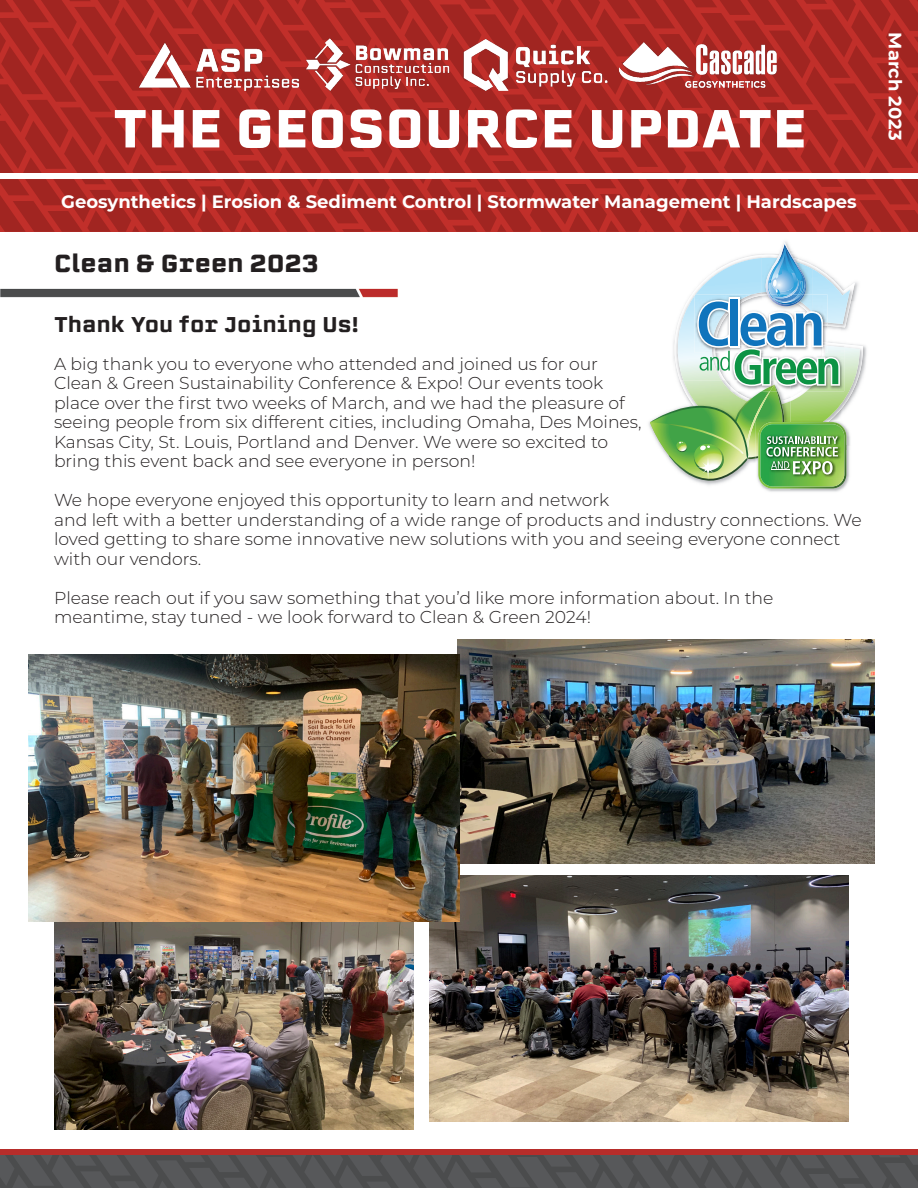
<style>
.page{position:relative;width:918px;height:1188px;background:#fff}
.page>*{position:absolute;margin:0;border:0;box-sizing:border-box;transform-origin:0 0}
.t1{font:700 52.5px "Erbaum";color:#fff}
.t2{font:700 24px "Erbaum";color:#231f20}
.t3{font:500 21px "Erbaum";color:#231f20}
.t4{font:700 18px "Montserrat";color:#fff}
.t5{font:300 17.25px/19.5px "Montserrat";color:#231f20}
</style>
<div class="page">
<svg style="left:0;top:0;width:918px;height:232px;background:#ac2925"></svg>
<div style="left:0;top:174px;width:918px;height:5px;background:#fff"></div>
<img style="left:0;top:288px;width:398px;height:10px">
<svg style="left:0;top:1155px;width:918px;height:33px;background:#525355"></svg>
<div style="left:0;top:1150px;width:918px;height:5px;background:#b72d2a"></div>
<img style="left:127px;top:25px;width:664px;height:74px">
<img style="left:54px;top:921px;width:360px;height:209px">
<img style="left:863px;top:345px;width:3px;height:30px">
<img style="left:765px;top:489px;width:77px;height:3px">
<img style="left:649px;top:242px;width:214px;height:247px">
<img style="left:430px;top:876px;width:419px;height:245px">
<img style="left:457px;top:639px;width:418px;height:225px">
<img style="left:29px;top:654px;width:431px;height:267px">
<p class="t1" style="left:113px;top:91px;width:695px">THE GEOSOURCE UPDATE</p>
<p class="t4" style="left:61px;top:188px;width:797px">Geosynthetics | Erosion &amp; Sediment Control | Stormwater Management | Hardscapes</p>
<p class="t2" style="left:54px;top:246px;width:266px">Clean &amp; Green 2023</p>
<p class="t3" style="left:54px;top:310px;width:306px">Thank You for Joining Us!</p>
<p class="t5" style="left:54px;top:353px;width:589px">A big thank you to everyone who attended and joined us for our Clean &amp; Green Sustainability Conference &amp; Expo! Our events took place over the first two weeks of March, and we had the pleasure of seeing people from six different cities, including Omaha, Des Moines, Kansas City, St. Louis, Portland and Denver. We were so excited to bring this event back and see everyone in person!</p>
<p class="t5" style="left:54px;top:490px;width:809px">We hope everyone enjoyed this opportunity to learn and network<br>and left with a better understanding of a wide range of products and industry connections. We loved getting to share some innovative new solutions with you and seeing everyone connect with our vendors.</p>
<p class="t5" style="left:54px;top:587px;width:721px">Please reach out if you saw something that you’d like more information about. In the meantime, stay tuned - we look forward to Clean &amp; Green 2024!</p>
<p class="t4" style="left:908px;top:32px;width:109px;rotate:90deg">March 2023</p>
</div>
